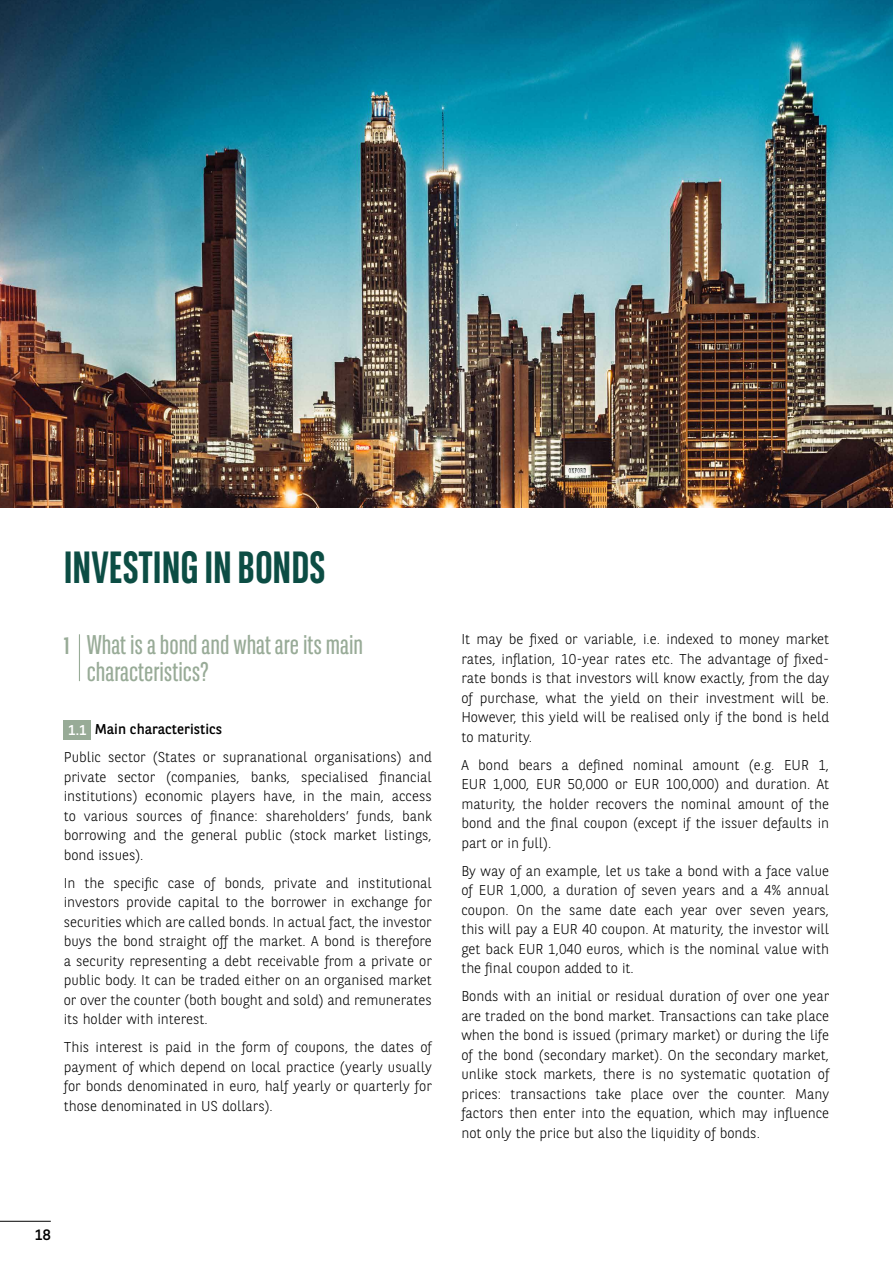
<style>
.page{position:relative;width:893px;height:1263px;background:#fff}
.page>*{position:absolute;margin:0;border:0;box-sizing:border-box;transform-origin:0 0}
.t1{font:700 45px "BNPP Sans Condensed";color:#0c4d44}
.t2{font:27px/27px "BNPP Sans Condensed";color:#98ab97}
.t3{font:15px "BNPP Sans";color:#000}
.t4{font:300 14.25px/19.5px "BNPP Sans";color:#000;text-align:justify}
.s1{font-weight:700;font-size:24px}
.s2{font-weight:400;color:#fff}
.s3{font-weight:400}
</style>
<div class="page">
<hr style="left:0;top:1221px;width:51px;height:1px;background:#000">
<img style="left:0;top:0;width:893px;height:508px">
<hr style="left:79px;top:634px;width:1px;height:47px;background:#98ab97">
<div style="left:64px;top:720px;width:27px;height:19px;background:#98ab97"></div>
<h1 class="t1" style="left:64px;top:541px;width:264px">INVESTING IN BONDS</h1>
<h2 class="t2" style="left:87px;top:631px;width:278px;text-indent:-23px"><span class="s1">1</span> What is a bond and what are its main characteristics?</h2>
<p class="t4" style="left:64px;top:715px;width:370px;line-height:28px;text-indent:4px"><span class="s2">1.1</span> <span class="s3">Main characteristics<br></span>Public sector (States or supranational organisations) and</p>
<p class="t4" style="left:64px;top:766px;width:370px">private sector (companies, banks, specialised financial institutions) economic players have, in the main, access to various sources of finance: shareholders’ funds, bank borrowing and the general public (stock market listings, bond issues).</p>
<p class="t4" style="left:64px;top:872px;width:370px">In the specific case of bonds, private and institutional investors provide capital to the borrower in exchange for securities which are called bonds. In actual fact, the investor buys the bond straight off the market. A bond is therefore a security representing a debt receivable from a private or public body. It can be traded either on an organised market or over the counter (both bought and sold) and remunerates its holder with interest.</p>
<p class="t4" style="left:64px;top:1037px;width:370px">This interest is paid in the form of coupons, the dates of payment of which depend on local practice (yearly usually for bonds denominated in euro, half yearly or quarterly for those denominated in US dollars).</p>
<p class="t4" style="left:461px;top:629px;width:369px">It may be fixed or variable, i.e. indexed to money market rates, inflation, 10-year rates etc. The advantage of fixed&shy;rate bonds is that investors will know exactly, from the day of purchase, what the yield on their investment will be.<br>However, this yield will be realised only if the bond is held to maturity.</p>
<p class="t4" style="left:461px;top:754px;width:369px">A bond bears a defined nominal amount (e.g. EUR 1, EUR 1,000, EUR 50,000 or EUR 100,000) and duration. At maturity, the holder recovers the nominal amount of the bond and the final coupon (except if the issuer defaults in part or in full).</p>
<p class="t4" style="left:461px;top:860px;width:369px">By way of an example, let us take a bond with a face value of EUR 1,000, a duration of seven years and a 4% annual coupon. On the same date each year over seven years, this will pay a EUR 40 coupon. At maturity, the investor will get back EUR 1,040 euros, which is the nominal value with the final coupon added to it.</p>
<p class="t4" style="left:461px;top:986px;width:369px">Bonds with an initial or residual duration of over one year are traded on the bond market. Transactions can take place when the bond is issued (primary market) or during the life of the bond (secondary market). On the secondary market, unlike stock markets, there is no systematic quotation of prices: transactions take place over the counter. Many factors then enter into the equation, which may influence not only the price but also the liquidity of bonds.</p>
<p class="t3" style="left:35px;top:1224px;width:17px">18</p>
</div>
